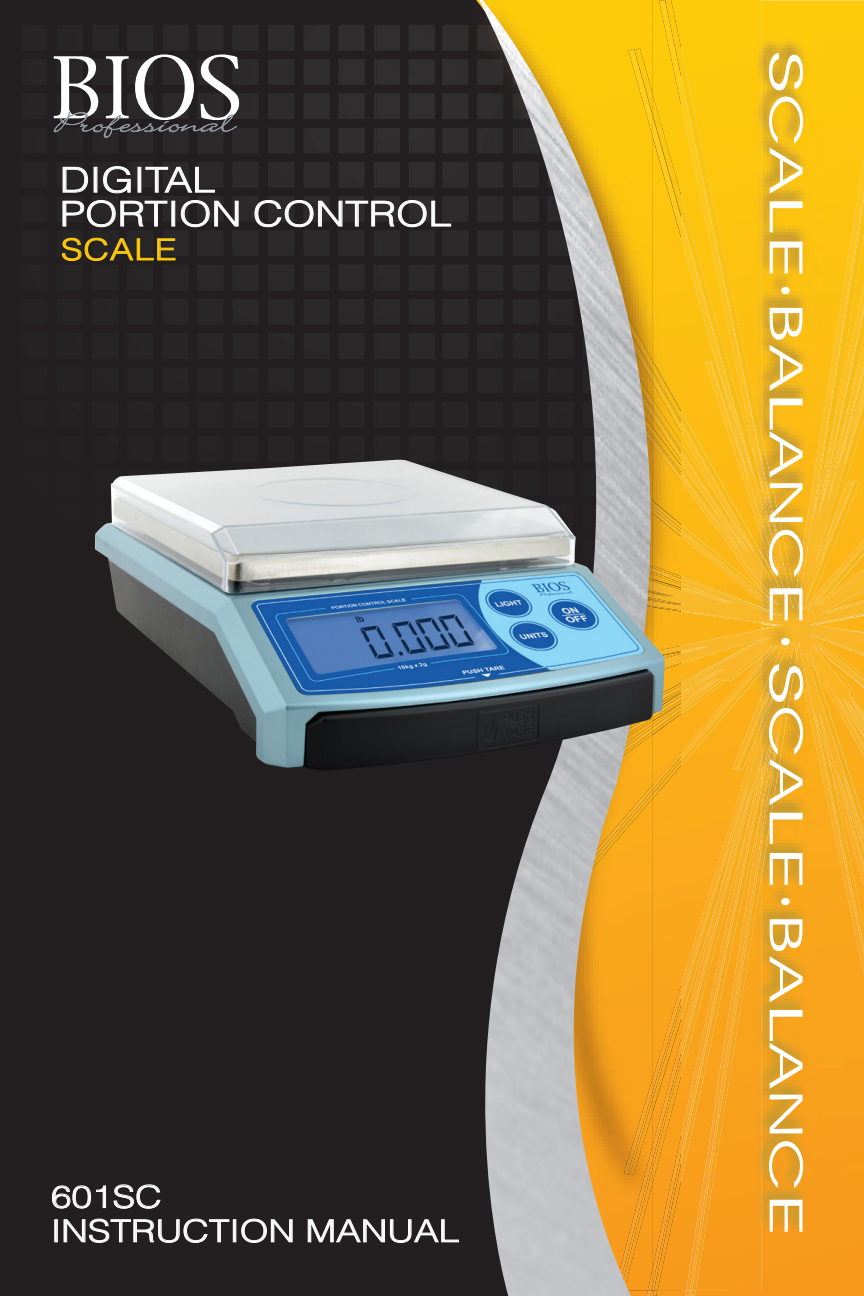
<style>
.page{position:relative;width:864px;height:1296px;background:#fff}
.page>*{position:absolute;margin:0;border:0;box-sizing:border-box;transform-origin:0 0}
.t1{font:46.2px "Avant Garde IT Cby BT";letter-spacing:.01em;color:#fff;scale:2.01 1}
.t2{font:300 34.5px/33.9px "Helvetica";color:#fff;scale:1.2 1}
.t3{font:300 30.9px/34.2px "Helvetica";color:#fff;scale:1.2 1}
.t4{font:300 29.4px "Helvetica";letter-spacing:.025em;color:#feca0a;scale:1.2 1}
.t5{font:29.1px "Avant Garde IT Cby BT";color:#fff;scale:.88 1}
</style>
<div class="page">
<div style="left:0;top:0;width:680px;height:1296px;background:#231f20"></div>
<svg style="left:53px;top:25px;width:323px;height:248px"></svg>
<img style="left:376px;top:25px;width:88px;height:435px">
<img style="left:761px;top:0;width:103px;height:1296px">
<img style="left:778px;top:976px;width:19px;height:320px">
<img style="left:685px;top:976px;width:93px;height:320px">
<img style="left:761px;top:955px;width:103px;height:21px">
<img style="left:665px;top:629px;width:96px;height:1px">
<img style="left:795px;top:156px;width:69px;height:37px">
<img style="left:662px;top:0;width:99px;height:25px">
<svg style="left:689px;top:1291px;width:3px;height:5px"></svg>
<img style="left:761px;top:193px;width:103px;height:762px">
<img style="left:662px;top:1168px;width:99px;height:123px">
<img style="left:662px;top:834px;width:99px;height:334px">
<img style="left:662px;top:734px;width:99px;height:100px">
<img style="left:665px;top:672px;width:96px;height:62px">
<img style="left:665px;top:630px;width:96px;height:42px">
<img style="left:665px;top:598px;width:96px;height:25px">
<img style="left:665px;top:583px;width:96px;height:15px">
<img style="left:662px;top:25px;width:99px;height:558px">
<svg style="left:54px;top:54px;width:185px;height:84px"></svg>
<svg style="left:62px;top:167px;width:26px;height:26px"></svg>
<svg style="left:103px;top:166px;width:28px;height:28px"></svg>
<svg style="left:145px;top:167px;width:70px;height:26px"></svg>
<svg style="left:62px;top:200px;width:106px;height:28px"></svg>
<div style="left:172px;top:201px;width:3px;height:25px;border:1px solid #fff"></div>
<svg style="left:181px;top:200px;width:58px;height:28px"></svg>
<svg style="left:254px;top:200px;width:197px;height:28px"></svg>
<svg style="left:62px;top:237px;width:114px;height:24px"></svg>
<img style="left:464px;top:0;width:198px;height:1296px">
<svg style="left:52px;top:1185px;width:54px;height:24px"></svg>
<svg style="left:113px;top:1184px;width:48px;height:25px"></svg>
<div style="left:54px;top:1219px;width:4px;height:23px;border:1px solid #fff"></div>
<svg style="left:63px;top:1218px;width:167px;height:25px"></svg>
<div style="left:233px;top:1219px;width:3px;height:23px;border:1px solid #fff"></div>
<svg style="left:241px;top:1218px;width:52px;height:25px"></svg>
<svg style="left:308px;top:1219px;width:151px;height:24px"></svg>
<img style="left:95px;top:460px;width:570px;height:311px">
<p class="t2" style="left:60px;top:163px;width:328px">DIGITAL<br>PORTION CONTROL</p>
<p class="t4" style="left:61px;top:231px;width:98px">SCALE</p>
<p class="t3" style="left:51px;top:1179px;width:342px">601SC<br>INSTRUCTION MANUAL</p>
<p class="t1" style="left:814px;top:50px;width:592px;rotate:90deg">SCALE BALANCE SCALE BALANCE</p>
<p class="t5" style="left:803px;top:283px;width:19px;rotate:90deg">•</p>
<p class="t5" style="left:803px;top:634px;width:19px;rotate:90deg">•</p>
<p class="t5" style="left:803px;top:894px;width:19px;rotate:90deg">•</p>
</div>
